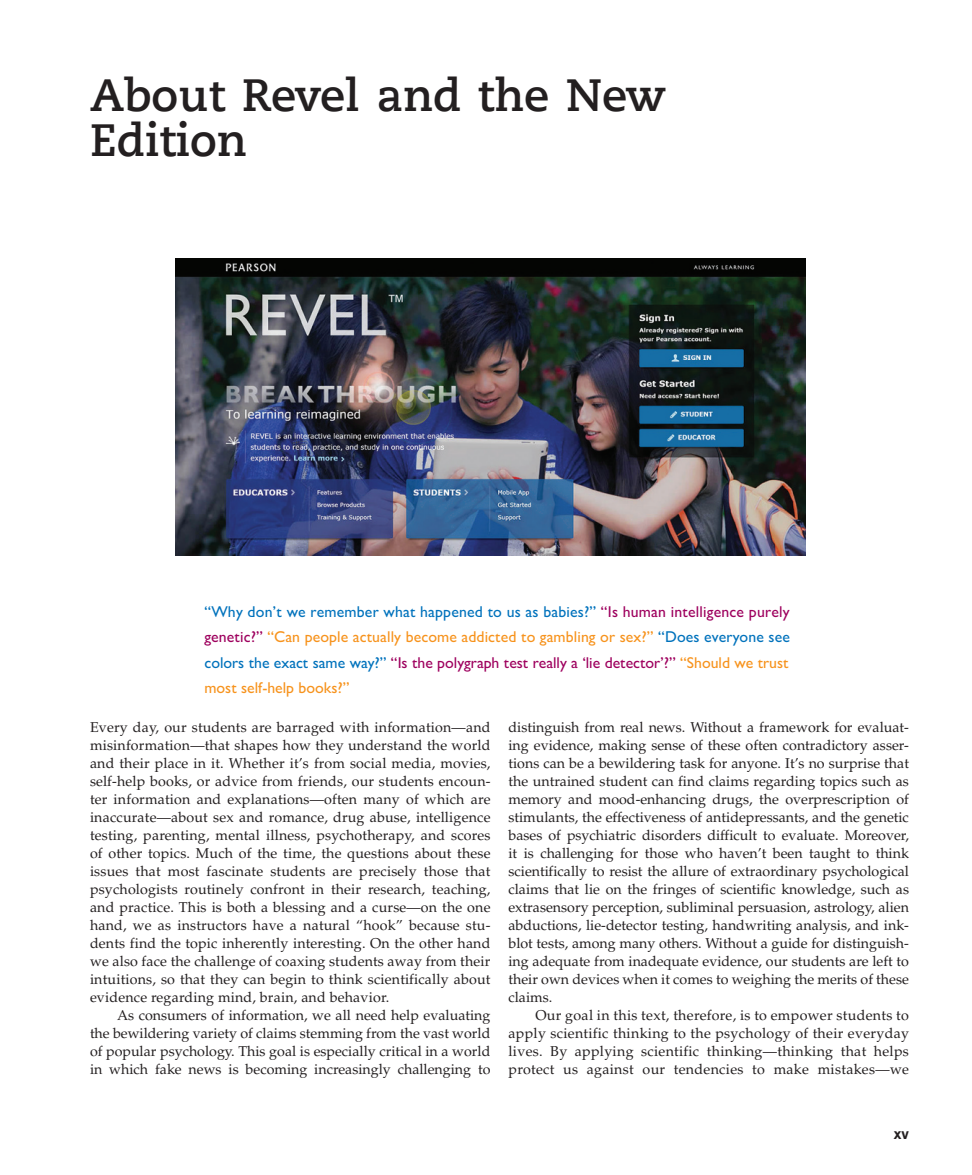
<style>
.page{position:relative;width:972px;height:1175px;background:#fff}
.page>*{position:absolute;margin:0;border:0;box-sizing:border-box;transform-origin:0 0}
.t1{font:700 45px/45px "Caecilia Com 75";color:#231f20}
.t2{font:500 15.75px/25.5px "Gill Sans MT Pro";color:#0072bc;text-align:justify}
.t3{font:700 15px "Helvetica Neue LTW1 G";color:#231f20;scale:.95 1}
.t4{font:14.25px "Palatino LT Pro";color:#231f20}
.t5{font:14.25px "Palatino LT Pro";letter-spacing:.02em;color:#231f20}
.s1{color:#9e015e}
.s2{color:#f7931d}
</style>
<div class="page">
<img style="left:176px;top:259px;width:629px;height:296px">
<p class="t1" style="left:90px;top:72px;width:577px">About Revel and the New<br>Edition</p>
<p class="t2" style="left:204px;top:598px;width:587px">“Why don’t we remember what happened to us as babies?” <span class="s1">“Is human intelligence purely genetic?”</span> <span class="s2">“Can people actually become addicted to gambling or sex?”</span> “Does everyone see colors the exact same way?” <span class="s1">“Is the polygraph test really a ‘lie detector’?”</span> <span class="s2">“Should we trust most self-help books?”</span></p>
<p class="t4" style="left:90px;top:719px;width:402px">Every day, our students are barraged with information—and</p>
<p class="t4" style="left:90px;top:737px;width:402px">misinformation—that shapes how they understand the world</p>
<p class="t4" style="left:90px;top:755px;width:402px">and their place in it. Whether it’s from social media, movies,</p>
<p class="t4" style="left:90px;top:773px;width:402px">self-help books, or advice from friends, our students encoun-</p>
<p class="t4" style="left:90px;top:791px;width:402px">ter information and explanations—often many of which are</p>
<p class="t4" style="left:90px;top:809px;width:402px">inaccurate—about sex and romance, drug abuse, intelligence</p>
<p class="t4" style="left:90px;top:827px;width:402px">testing, parenting, mental illness, psychotherapy, and scores</p>
<p class="t4" style="left:90px;top:845px;width:402px">of other topics. Much of the time, the questions about these</p>
<p class="t4" style="left:90px;top:863px;width:402px">issues that most fascinate students are precisely those that</p>
<p class="t4" style="left:90px;top:881px;width:402px">psychologists routinely confront in their research, teaching,</p>
<p class="t4" style="left:90px;top:899px;width:402px">and practice. This is both a blessing and a curse—on the one</p>
<p class="t4" style="left:90px;top:917px;width:402px">hand, we as instructors have a natural “hook” because stu-</p>
<p class="t4" style="left:90px;top:935px;width:402px">dents find the topic inherently interesting. On the other hand</p>
<p class="t4" style="left:90px;top:953px;width:402px">we also face the challenge of coaxing students away from their</p>
<p class="t4" style="left:90px;top:971px;width:402px">intuitions, so that they can begin to think scientifically about</p>
<p class="t4" style="left:90px;top:989px;width:301px">evidence regarding mind, brain, and behavior.</p>
<p class="t4" style="left:117px;top:1007px;width:375px">As consumers of information, we all need help evaluating</p>
<p class="t4" style="left:90px;top:1025px;width:402px">the bewildering variety of claims stemming from the vast world</p>
<p class="t4" style="left:90px;top:1043px;width:402px">of popular psychology. This goal is especially critical in a world</p>
<p class="t4" style="left:90px;top:1061px;width:402px">in which fake news is becoming increasingly challenging to</p>
<p class="t4" style="left:508px;top:719px;width:402px">distinguish from real news. Without a framework for evaluat-</p>
<p class="t4" style="left:508px;top:737px;width:402px">ing evidence, making sense of these often contradictory asser-</p>
<p class="t4" style="left:508px;top:755px;width:402px">tions can be a bewildering task for anyone. It’s no surprise that</p>
<p class="t4" style="left:508px;top:773px;width:402px">the untrained student can find claims regarding topics such as</p>
<p class="t4" style="left:508px;top:791px;width:402px">memory and mood-enhancing drugs, the overprescription of</p>
<p class="t4" style="left:508px;top:809px;width:402px">stimulants, the effectiveness of antidepressants, and the genetic</p>
<p class="t4" style="left:508px;top:827px;width:402px">bases of psychiatric disorders difficult to evaluate. Moreover,</p>
<p class="t4" style="left:508px;top:845px;width:402px">it is challenging for those who haven’t been taught to think</p>
<p class="t4" style="left:508px;top:863px;width:402px">scientifically to resist the allure of extraordinary psychological</p>
<p class="t4" style="left:508px;top:881px;width:402px">claims that lie on the fringes of scientific knowledge, such as</p>
<p class="t4" style="left:508px;top:899px;width:402px">extrasensory perception, subliminal persuasion, astrology, alien</p>
<p class="t4" style="left:508px;top:917px;width:402px">abductions, lie-detector testing, handwriting analysis, and ink-</p>
<p class="t4" style="left:508px;top:935px;width:402px">blot tests, among many others. Without a guide for distinguish-</p>
<p class="t4" style="left:508px;top:953px;width:402px">ing adequate from inadequate evidence, our students are left to</p>
<p class="t4" style="left:508px;top:971px;width:402px">their own devices when it comes to weighing the merits of these</p>
<p class="t4" style="left:508px;top:989px;width:45px">claims.</p>
<p class="t5" style="left:535px;top:1007px;width:375px">Our goal in this text, therefore, is to empower students to</p>
<p class="t5" style="left:508px;top:1025px;width:402px">apply scientific thinking to the psychology of their everyday</p>
<p class="t5" style="left:508px;top:1043px;width:402px">lives. By applying scientific thinking—thinking that helps</p>
<p class="t5" style="left:508px;top:1061px;width:402px">protect us against our tendencies to make mistakes—we</p>
<p class="t3" style="left:894px;top:1124px;width:17px">xv</p>
</div>
